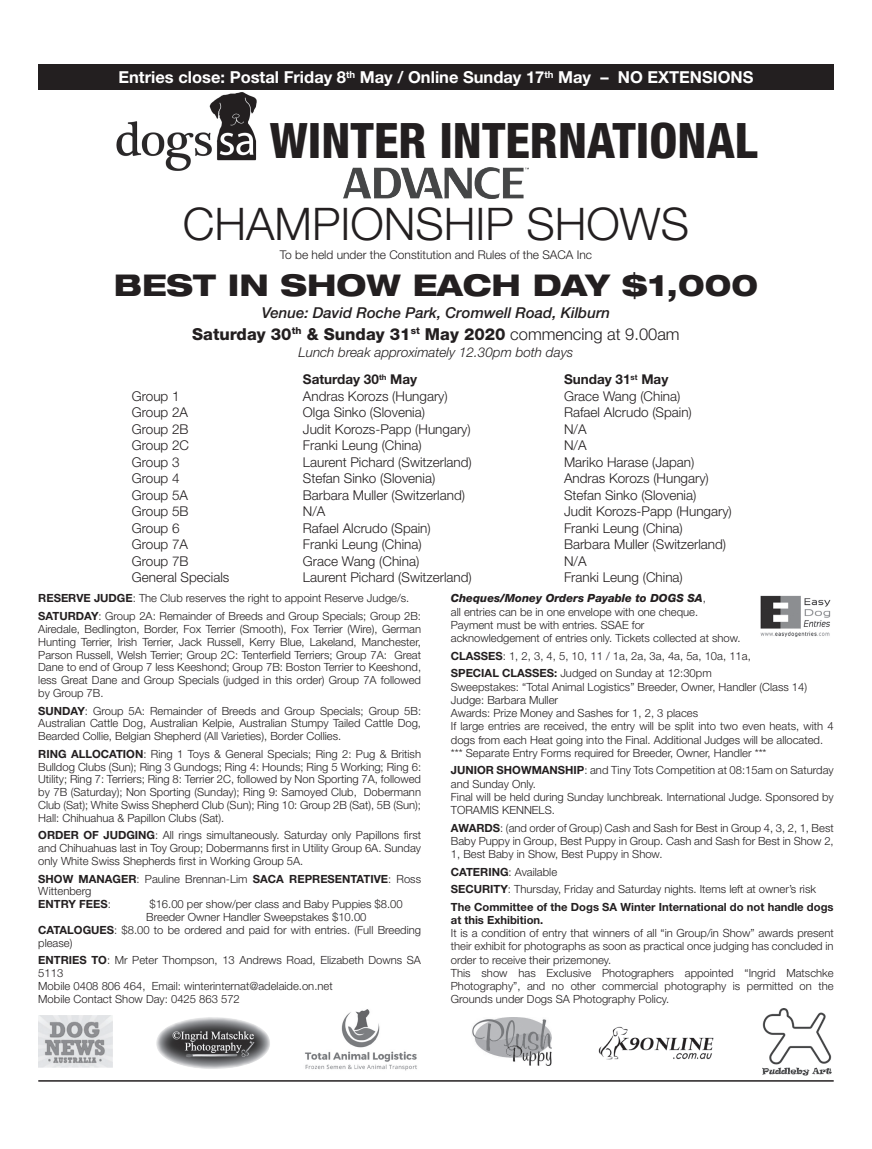
<style>
.page{position:relative;width:872px;height:1149px;background:#fff}
.page>*{position:absolute;margin:0;border:0;box-sizing:border-box;transform-origin:0 0}
.t1{font:800 condensed 48.9px "Helvetica Neue";color:#231f20}
.t2{font:300 45px "Helvetica Neue";color:#231f20}
.t3{font:800 expanded 30px "Helvetica Neue";color:#231f20}
.t4{font:700 16.5px "Helvetica Neue";color:#fff}
.t5{font:800 16.5px "Helvetica Neue";color:#231f20}
.t6{font:italic 500 15px "Helvetica Neue";color:#231f20}
.t7{font:300 13.5px "Helvetica Neue";color:#231f20}
.t8{font:italic 300 13.5px/27.3px "Helvetica Neue";color:#231f20}
.t9{font:700 13.5px "Helvetica Neue";color:#231f20}
.t10{font:300 12px "Helvetica Neue";color:#231f20}
.t11{font:300 11.25px/13.2px "Helvetica Neue";color:#231f20}
.t12{font:700 11.25px/12.9px "Helvetica Neue";color:#231f20}
.s1{font-weight:300}
.s2{font-weight:700;font-style:normal}
.s3{font-weight:800;font-style:italic}
.s4{font-weight:700}
</style>
<div class="page">
<img style="left:760px;top:595px;width:71px;height:42px">
<img style="left:113px;top:89px;width:147px;height:82px">
<img style="left:156px;top:1017px;width:114px;height:52px">
<img style="left:762px;top:1008px;width:70px;height:67px">
<img style="left:305px;top:1009px;width:112px;height:61px">
<img style="left:598px;top:1026px;width:115px;height:34px">
<img style="left:472px;top:1017px;width:80px;height:48px">
<div style="left:38px;top:64px;width:795px;height:25px;background:#231f20"></div>
<img style="left:38px;top:1015px;width:75px;height:51px">
<hr style="left:38px;top:1079px;width:795px;height:2px;background:#231f20">
<img style="left:343px;top:167px;width:186px;height:31px">
<h3 class="t4" style="left:118px;top:67px;width:636px">Entries close: Postal Friday 8<sup>th</sup> May / Online Sunday 17<sup>th</sup> May – NO EXTENSIONS</h3>
<h1 class="t1" style="left:270px;top:110px;width:489px">WINTER INTERNATIONAL</h1>
<h2 class="t2" style="left:183px;top:196px;width:507px">CHAMPIONSHIP SHOWS</h2>
<p class="t10" style="left:280px;top:248px;width:314px">To be held under the Constitution and Rules of the SACA Inc</p>
<h3 class="t3" style="left:114px;top:265px;width:646px">BEST IN SHOW EACH DAY $1,000</h3>
<h3 class="t6" style="left:262px;top:303px;width:350px">Venue: David Roche Park, Cromwell Road, Kilburn</h3>
<h3 class="t5" style="left:192px;top:324px;width:489px">Saturday 30<sup>th</sup> &amp; Sunday 31<sup>st</sup> May 2020 <span class="s1">commencing at 9.00am</span></h3>
<p class="t8" style="left:303px;top:338px;width:272px;text-indent:-4px">Lunch break approximately 12.30pm both days<br><span class="s2">Saturday 30</span><sup>th</sup> <span class="s2">May</span></p>
<p class="t9" style="left:564px;top:371px;width:106px">Sunday 31<sup>st</sup> May</p>
<p class="t7" style="left:132px;top:387px;width:49px">Group 1</p>
<p class="t7" style="left:303px;top:387px;width:146px">Andras Korozs (Hungary)</p>
<p class="t7" style="left:564px;top:387px;width:118px">Grace Wang (China)</p>
<p class="t7" style="left:132px;top:404px;width:58px">Group 2A</p>
<p class="t7" style="left:303px;top:404px;width:124px">Olga Sinko (Slovenia)</p>
<p class="t7" style="left:564px;top:404px;width:129px">Rafael Alcrudo (Spain)</p>
<p class="t7" style="left:132px;top:420px;width:58px">Group 2B</p>
<p class="t7" style="left:303px;top:420px;width:169px">Judit Korozs-Papp (Hungary)</p>
<p class="t7" style="left:564px;top:420px;width:24px">N/A</p>
<p class="t7" style="left:132px;top:437px;width:59px">Group 2C</p>
<p class="t7" style="left:303px;top:437px;width:120px">Franki Leung (China)</p>
<p class="t7" style="left:564px;top:437px;width:24px">N/A</p>
<p class="t7" style="left:132px;top:453px;width:49px">Group 3</p>
<p class="t7" style="left:303px;top:453px;width:170px">Laurent Pichard (Switzerland)</p>
<p class="t7" style="left:564px;top:453px;width:132px">Mariko Harase (Japan)</p>
<p class="t7" style="left:132px;top:470px;width:49px">Group 4</p>
<p class="t7" style="left:303px;top:470px;width:134px">Stefan Sinko (Slovenia)</p>
<p class="t7" style="left:564px;top:470px;width:146px">Andras Korozs (Hungary)</p>
<p class="t7" style="left:132px;top:486px;width:58px">Group 5A</p>
<p class="t7" style="left:303px;top:486px;width:164px">Barbara Muller (Switzerland)</p>
<p class="t7" style="left:564px;top:486px;width:134px">Stefan Sinko (Slovenia)</p>
<p class="t7" style="left:132px;top:503px;width:58px">Group 5B</p>
<p class="t7" style="left:303px;top:503px;width:24px">N/A</p>
<p class="t7" style="left:564px;top:503px;width:169px">Judit Korozs-Papp (Hungary)</p>
<p class="t7" style="left:132px;top:519px;width:49px">Group 6</p>
<p class="t7" style="left:303px;top:519px;width:129px">Rafael Alcrudo (Spain)</p>
<p class="t7" style="left:564px;top:519px;width:120px">Franki Leung (China)</p>
<p class="t7" style="left:132px;top:536px;width:58px">Group 7A</p>
<p class="t7" style="left:303px;top:536px;width:120px">Franki Leung (China)</p>
<p class="t7" style="left:564px;top:536px;width:164px">Barbara Muller (Switzerland)</p>
<p class="t7" style="left:132px;top:552px;width:58px">Group 7B</p>
<p class="t7" style="left:303px;top:552px;width:118px">Grace Wang (China)</p>
<p class="t7" style="left:564px;top:552px;width:24px">N/A</p>
<p class="t7" style="left:132px;top:569px;width:99px">General Specials</p>
<p class="t7" style="left:303px;top:569px;width:170px">Laurent Pichard (Switzerland)</p>
<p class="t7" style="left:564px;top:569px;width:120px">Franki Leung (China)</p>
<p class="t11" style="left:451px;top:591px;width:291px"><span class="s3">Cheques/Money Orders Payable to DOGS SA</span>,<br>all entries can be in one envelope with one cheque.<br>Payment must be with entries. SSAE for<br>acknowledgement of entries only. Tickets collected at show.</p>
<p class="t11" style="left:451px;top:646px;width:301px;line-height:17.5px"><span class="s4">CLASSES</span>: 1, 2, 3, 4, 5, 10, 11 / 1a, 2a, 3a, 4a, 5a, 10a, 11a,<br><span class="s4">SPECIAL CLASSES:</span> Judged on Sunday at 12:30pm</p>
<p class="t11" style="left:451px;top:679px;width:384px">Sweepstakes: “Total Animal Logistics” Breeder, Owner, Handler (Class 14)<br>Judge: Barbara Muller<br>Awards: Prize Money and Sashes for 1, 2, 3 places<br>If large entries are received, the entry will be split into two even heats, with 4 dogs from each Heat going into the Final. Additional Judges will be allocated. *** Separate Entry Forms required for Breeder, Owner, Handler ***</p>
<p class="t11" style="left:451px;top:763px;width:384px"><span class="s4">JUNIOR SHOWMANSHIP</span>: and Tiny Tots Competition at 08:15am on Saturday and Sunday Only.<br>Final will be held during Sunday lunchbreak. International Judge. Sponsored by TORAMIS KENNELS.</p>
<p class="t11" style="left:451px;top:820px;width:384px;text-align:justify"><span class="s4">AWARDS</span>: (and order of Group) Cash and Sash for Best in Group 4, 3, 2, 1, Best Baby Puppy in Group, Best Puppy in Group. Cash and Sash for Best in Show 2, 1, Best Baby in Show, Best Puppy in Show.</p>
<p class="t12" style="left:451px;top:862px;width:384px;line-height:17.5px">CATERING<span class="s1">: Available<br></span>SECURITY<span class="s1">: Thursday, Friday and Saturday nights. Items left at owner’s risk<br></span>The Committee of the Dogs SA Winter International do not handle dogs</p>
<p class="t12" style="left:451px;top:912px;width:94px">at this Exhibition.</p>
<p class="t11" style="left:451px;top:925px;width:384px">It is a condition of entry that winners of all “in Group/in Show” awards present their exhibit for photographs as soon as practical once judging has concluded in order to receive their prizemoney.<br>This show has Exclusive Photographers appointed “Ingrid Matschke Photography”, and no other commercial photography is permitted on the Grounds under Dogs SA Photography Policy.</p>
<p class="t11" style="left:38px;top:589px;width:384px;line-height:17.2px"><span class="s4">RESERVE JUDGE</span>: The Club reserves the right to appoint Reserve Judge/s.<br><span class="s4">SATURDAY</span>: Group 2A: Remainder of Breeds and Group Specials; Group 2B:</p>
<p class="t11" style="left:38px;top:621px;width:384px;text-align:justify">Airedale, Bedlington, Border, Fox Terrier (Smooth), Fox Terrier (Wire), German Hunting Terrier, Irish Terrier, Jack Russell, Kerry Blue, Lakeland, Manchester, Parson Russell, Welsh Terrier; Group 2C: Tenterfield Terriers; Group 7A: Great Dane to end of Group 7 less Keeshond; Group 7B: Boston Terrier to Keeshond, less Great Dane and Group Specials (judged in this order) Group 7A followed by Group 7B.</p>
<p class="t11" style="left:38px;top:703px;width:384px;text-align:justify"><span class="s4">SUNDAY</span>: Group 5A: Remainder of Breeds and Group Specials; Group 5B:<br>Australian Cattle Dog, Australian Kelpie, Australian Stumpy Tailed Cattle Dog, Bearded Collie, Belgian Shepherd (All Varieties), Border Collies.</p>
<p class="t11" style="left:38px;top:746px;width:384px;text-align:justify"><span class="s4">RING ALLOCATION</span>: Ring 1 Toys &amp; General Specials; Ring 2: Pug &amp; British Bulldog Clubs (Sun); Ring 3 Gundogs; Ring 4: Hounds; Ring 5 Working; Ring 6:<br>Utility; Ring 7: Terriers; Ring 8: Terrier 2C, followed by Non Sporting 7A, followed by 7B (Saturday); Non Sporting (Sunday); Ring 9: Samoyed Club, Dobermann Club (Sat); White Swiss Shepherd Club (Sun); Ring 10: Group 2B (Sat), 5B (Sun); Hall: Chihuahua &amp; Papillon Clubs (Sat).</p>
<p class="t11" style="left:38px;top:828px;width:384px;text-align:justify"><span class="s4">ORDER OF JUDGING</span>: All rings simultaneously. Saturday only Papillons first and Chihuahuas last in Toy Group; Dobermanns first in Utility Group 6A. Sunday only White Swiss Shepherds first in Working Group 5A.</p>
<p class="t12" style="left:38px;top:871px;width:384px">SHOW MANAGER<span class="s1">: Pauline Brennan-Lim</span> SACA REPRESENTATIVE<span class="s1">: Ross<br>Wittenberg<br></span>ENTRY FEES<span class="s1">:</span></p>
<p class="t11" style="left:149px;top:897px;width:255px">$16.00 per show/per class and Baby Puppies $8.00</p>
<p class="t11" style="left:146px;top:910px;width:222px">Breeder Owner Handler Sweepstakes $10.00</p>
<p class="t11" style="left:38px;top:923px;width:384px"><span class="s4">CATALOGUES</span>: $8.00 to be ordered and paid for with entries. (Full Breeding</p>
<p class="t11" style="left:38px;top:936px;width:36px">please)</p>
<p class="t11" style="left:38px;top:953px;width:384px"><span class="s4">ENTRIES TO</span>: Mr Peter Thompson, 13 Andrews Road, Elizabeth Downs SA 5113<br>Mobile 0408 806 464, Email: winterinternat@adelaide.on.net<br>Mobile Contact Show Day: 0425 863 572</p>
</div>
